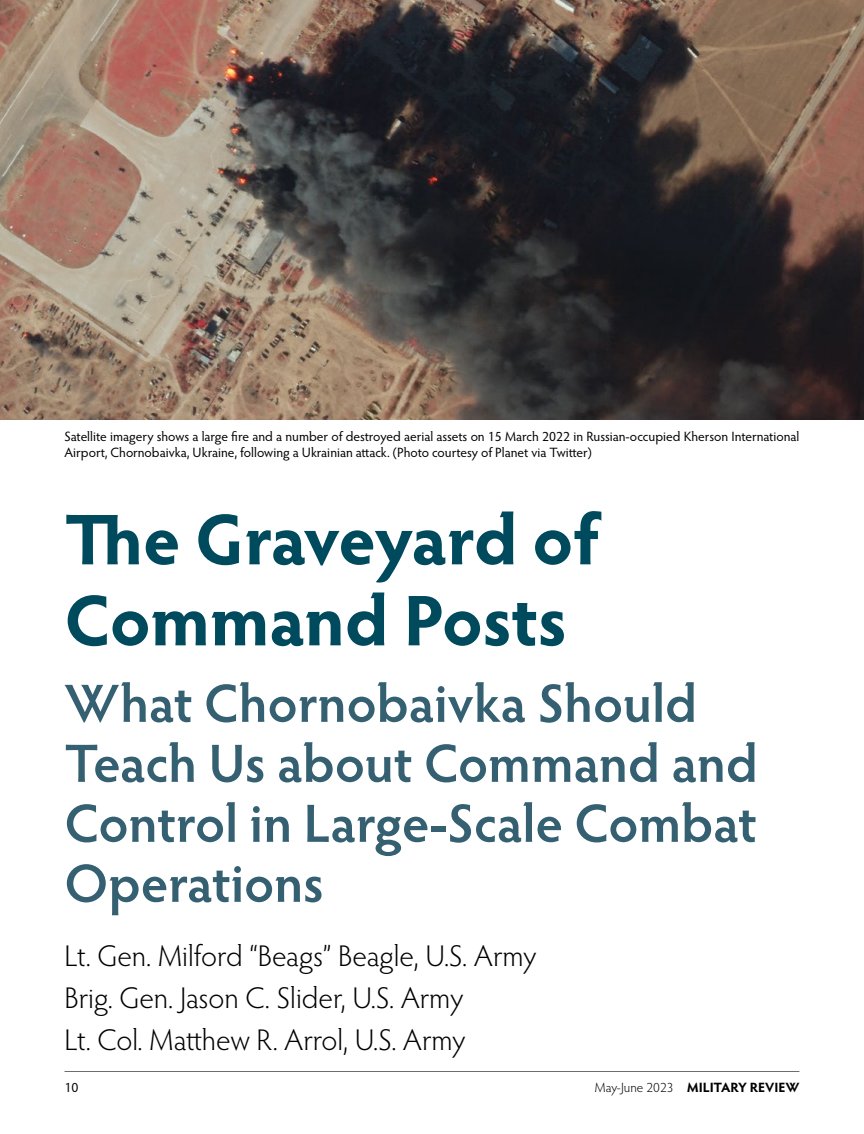
<style>
.page{position:relative;width:864px;height:1134px;background:#fff}
.page>*{position:absolute;margin:0;border:0;box-sizing:border-box;transform-origin:0 0}
.title__H1{font:700 72px/81px "Hypatia Sans Pro";letter-spacing:-.005em;color:#004a5d}
.subtitle__H2{font:600 54px/60px "Hypatia Sans Pro";color:#356072}
.author{font:300 30px "Hypatia Sans Pro";color:#000}
.cutline{font:13.5px/16.5px "Hypatia Sans Pro";color:#000}
.t1{font:700 13.5px "Hypatia Sans Pro";letter-spacing:-.005em;color:#000}
.s1{font-weight:300}
</style>
<div class="page">
<img style="left:0;top:0;width:864px;height:420px">
<hr style="left:65px;top:1071px;width:734px;height:1px;background:#58595b">
<p class="cutline" style="left:64px;top:428px;width:737px">Satellite imagery shows a large fire and a number of destroyed aerial assets on 15 March 2022 in Russian-occupied Kherson International<br>Airport, Chornobaivka, Ukraine, following a Ukrainian attack. (Photo courtesy of Planet via Twitter)</p>
<h1 class="title__H1" style="left:64px;top:495px;width:537px">The Graveyard of<br>Command Posts</h1>
<p class="subtitle__H2" style="left:64px;top:671px;width:695px">What Chornobaivka Should<br>Teach Us about Command and<br>Control in Large-Scale Combat<br>Operations</p>
<p class="author" style="left:64px;top:936px;width:473px">Lt. Gen. Milford “Beags” Beagle, U.S. Army</p>
<p class="author" style="left:64px;top:978px;width:400px">Brig. Gen. Jason C. Slider, U.S. Army</p>
<p class="author" style="left:64px;top:1020px;width:402px">Lt. Col. Matthew R. Arrol, U.S. Army</p>
<p class="cutline" style="left:64px;top:1079px;width:15px">10</p>
<p class="t1" style="left:595px;top:1078px;width:206px"><span class="s1">May-June 2023</span> MILITARY REVIEW</p>
</div>
